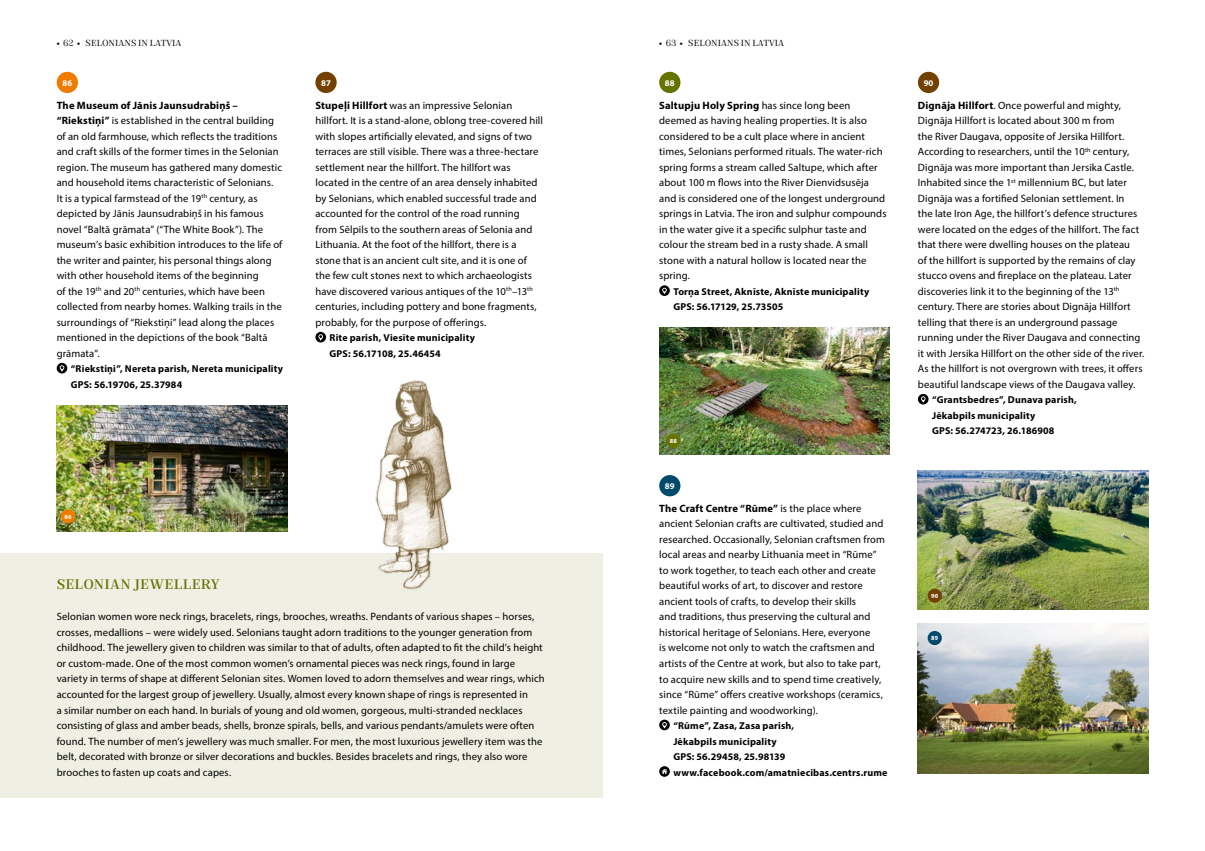
<style>
.page{position:relative;width:1205px;height:851px;background:#fff}
.page>*{position:absolute;margin:0;border:0;box-sizing:border-box;transform-origin:0 0}
.t1{font:600 13.75px "TT Pubs";letter-spacing:.015em;color:#657300}
.t2{font:10.62px/15.5px "Myriad Pro";letter-spacing:.01em;color:#000}
.t3{font:700 10px/15.5px "Myriad Pro";letter-spacing:.015em;color:#000}
.t4{font:500 8.75px "TT Pubs";color:#000}
.t5{font:700 8.75px "Myriad Pro";color:#fff}
.t6{font:700 6.25px "Myriad Pro";color:#fff}
.s1{font-family:"Myriad Pro";font-weight:700}
.s2{font-weight:700}
</style>
<div class="page">
<div style="left:57px;top:72px;width:21px;height:21px;background:#ef7c00;border-radius:50%"></div>
<svg style="left:57px;top:363px;width:10px;height:10px"></svg>
<div style="left:659px;top:72px;width:21px;height:21px;background:#657300;border-radius:50%"></div>
<svg style="left:659px;top:285px;width:11px;height:11px"></svg>
<div style="left:659px;top:475px;width:21px;height:21px;background:#004b6c;border-radius:50%"></div>
<svg style="left:659px;top:719px;width:11px;height:11px"></svg>
<svg style="left:659px;top:766px;width:11px;height:10px"></svg>
<div style="left:315px;top:72px;width:22px;height:21px;background:#724100;border-radius:50%"></div>
<svg style="left:315px;top:332px;width:11px;height:10px"></svg>
<div style="left:918px;top:72px;width:21px;height:21px;background:#724100;border-radius:50%"></div>
<svg style="left:918px;top:394px;width:10px;height:10px"></svg>
<div style="left:0;top:553px;width:602px;height:244px;background:#f0efe3"></div>
<img style="left:57px;top:406px;width:230px;height:125px">
<img style="left:918px;top:471px;width:230px;height:138px">
<img style="left:659px;top:327px;width:230px;height:128px">
<img style="left:918px;top:623px;width:230px;height:150px">
<div style="left:61px;top:509px;width:14px;height:14px;background:#ef7c00;border-radius:50%"></div>
<div style="left:666px;top:433px;width:14px;height:15px;background:#657300;border-radius:50%"></div>
<div style="left:927px;top:588px;width:15px;height:14px;background:#724100;border-radius:50%"></div>
<div style="left:927px;top:631px;width:15px;height:14px;background:#004b6c;border-radius:50%"></div>
<img style="left:375px;top:380px;width:77px;height:210px">
<p class="t4" style="left:57px;top:37px;width:121px"><span class="s1">•</span> 62 <span class="s1">•</span> SE LONIANS IN LATVIA</p>
<p class="t4" style="left:659px;top:37px;width:122px"><span class="s1">•</span> 63 <span class="s1">•</span> SE LONIANS IN LATVIA</p>
<p class="t5" style="left:62px;top:77px;width:11px">86</p>
<p class="t2" style="left:57px;top:97px;width:227px"><span class="s2">The Museum of Jānis Jaunsudrabiņš – “Riekstiņi”</span> is established in the central building of an old farmhouse, which reflects the traditions and craft skills of the former times in the Selonian region. The museum has gathered many domestic and household items characteristic of Selonians.<br>It is a typical farmstead of the 19<sup>th</sup> century, as depicted by Jānis Jaunsudrabiņš in his famous novel “Baltā grāmata” (“The White Book”). The museum’s basic exhibition introduces to the life of the writer and painter, his personal things along with other household items of the beginning<br>of the 19<sup>th</sup> and 20<sup>th</sup> centuries, which have been collected from nearby homes. Walking trails in the surroundings of “Riekstiņi” lead along the places mentioned in the depictions of the book “Baltā grāmata”.</p>
<p class="t3" style="left:71px;top:361px;width:214px">“Riekstiņi”, Nereta parish, Nereta municipality<br>GPS: 56.19706, 25.37984</p>
<p class="t5" style="left:321px;top:77px;width:11px">87</p>
<p class="t2" style="left:315px;top:97px;width:229px"><span class="s2">Stupeļi Hillfort</span> was an impressive Selonian hillfort. It is a stand-alone, oblong tree-covered hill with slopes artificially elevated, and signs of two terraces are still visible. There was a three-hectare settlement near the hillfort. The hillfort was located in the centre of an area densely inhabited by Selonians, which enabled successful trade and accounted for the control of the road running from Sēlpils to the southern areas of Selonia and Lithuania. At the foot of the hillfort, there is a stone that is an ancient cult site, and it is one of the few cult stones next to which archaeologists have discovered various antiques of the 10<sup>th</sup>–13<sup>th </sup>centuries, including pottery and bone fragments, probably, for the purpose of offerings.</p>
<p class="t3" style="left:330px;top:330px;width:147px">Rite parish, Viesīte municipality<br>GPS: 56.17108, 25.46454</p>
<p class="t5" style="left:665px;top:77px;width:11px">88</p>
<p class="t2" style="left:659px;top:97px;width:229px"><span class="s2">Saltupju Holy Spring</span> has since long been deemed as having healing properties. It is also considered to be a cult place where in ancient times, Selonians performed rituals. The water-rich spring forms a stream called Saltupe, which after about 100 m flows into the River Dienvidsusēja and is considered one of the longest underground springs in Latvia. The iron and sulphur compounds in the water give it a specific sulphur taste and colour the stream bed in a rusty shade. A small stone with a natural hollow is located near the spring.</p>
<p class="t3" style="left:673px;top:283px;width:197px">Torņa Street, Aknīste, Aknīste municipality<br>GPS: 56.17129, 25.73505</p>
<p class="t6" style="left:65px;top:512px;width:8px">86</p>
<p class="t1" style="left:57px;top:575px;width:164px">SELONIAN JEWELLERY</p>
<p class="t2" style="left:57px;top:609px;width:489px">Selonian women wore neck rings, bracelets, rings, brooches, wreaths. Pendants of various shapes – horses, crosses, medallions – were widely used. Selonians taught adorn traditions to the younger generation from childhood. The jewellery given to children was similar to that of adults, often adapted to fit the child’s height or custom-made. One of the most common women’s ornamental pieces was neck rings, found in large variety in terms of shape at different Selonian sites. Women loved to adorn themselves and wear rings, which accounted for the largest group of jewellery. Usually, almost every known shape of rings is represented in<br>a similar number on each hand. In burials of young and old women, gorgeous, multi-stranded necklaces consisting of glass and amber beads, shells, bronze spirals, bells, and various pendants/amulets were often found. The number of men’s jewellery was much smaller. For men, the most luxurious jewellery item was the belt, decorated with bronze or silver decorations and buckles. Besides bracelets and rings, they also wore brooches to fasten up coats and capes.</p>
<p class="t6" style="left:670px;top:437px;width:8px">88</p>
<p class="t5" style="left:665px;top:480px;width:11px">89</p>
<p class="t2" style="left:659px;top:500px;width:227px"><span class="s2">The Craft Centre “Rūme”</span> is the place where ancient Selonian crafts are cultivated, studied and researched. Occasionally, Selonian craftsmen from local areas and nearby Lithuania meet in “Rūme” to work together, to teach each other and create beautiful works of art, to discover and restore ancient tools of crafts, to develop their skills<br>and traditions, thus preserving the cultural and historical heritage of Selonians. Here, everyone<br>is welcome not only to watch the craftsmen and artists of the Centre at work, but also to take part, to acquire new skills and to spend time creatively, since “Rūme” offers creative workshops (ceramics, textile painting and woodworking).</p>
<p class="t3" style="left:673px;top:717px;width:216px">“Rūme”, Zasa, Zasa parish,<br>Jēkabpils municipality<br>GPS: 56.29458, 25.98139 www.facebook.com/amatniecibas.centrs.rume</p>
<p class="t5" style="left:923px;top:77px;width:11px">90</p>
<p class="t2" style="left:918px;top:97px;width:228px"><span class="s2">Dignāja Hillfort</span>. Once powerful and mighty, Dignāja Hillfort is located about 300 m from<br>the River Daugava, opposite of Jersika Hillfort.<br>According to researchers, until the 10<sup>th</sup> century, Dignāja was more important than Jersika Castle.<br>Inhabited since the 1<sup>st</sup> millennium BC, but later Dignāja was a fortified Selonian settlement. In<br>the late Iron Age, the hillfort’s defence structures were located on the edges of the hillfort. The fact that there were dwelling houses on the plateau<br>of the hillfort is supported by the remains of clay stucco ovens and fireplace on the plateau. Later discoveries link it to the beginning of the 13<sup>th </sup>century. There are stories about Dignāja Hillfort telling that there is an underground passage running under the River Daugava and connecting it with Jersika Hillfort on the other side of the river.<br>As the hillfort is not overgrown with trees, it offers beautiful landscape views of the Daugava valley.</p>
<p class="t3" style="left:932px;top:392px;width:146px">“Grantsbedres”, Dunava parish,<br>Jēkabpils municipality<br>GPS: 56.274723, 26.186908</p>
<p class="t6" style="left:931px;top:591px;width:8px">90</p>
<p class="t6" style="left:931px;top:634px;width:8px">89</p>
</div>
